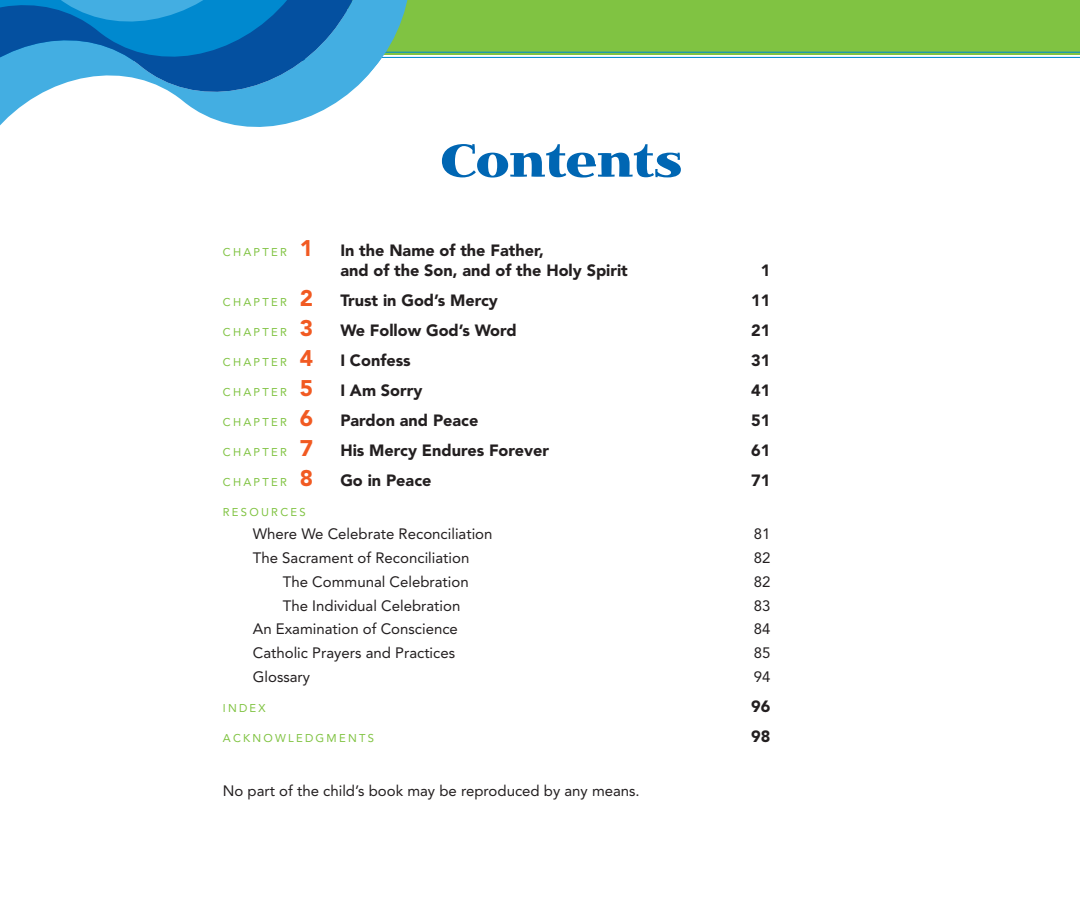
<style>
.page{position:relative;width:1080px;height:900px;background:#fff}
.page>*{position:absolute;margin:0;border:0;box-sizing:border-box;transform-origin:0 0}
.t1{font:900 16.25px/20px "Avenir LT Std";color:#231f20}
.t2{font:15px "Avenir LT Std";color:#231f20}
.t3{font:11.25px "Avenir LT Std";letter-spacing:.2em;color:#80c342}
.s1{font-weight:400;font-size:11.25px;color:#80c342}
.s2{font-size:22.5px;color:#f15a22}
.s3{font-weight:900;font-size:22.5px;color:#f15a22}
</style>
<div class="page">
<svg style="left:442px;top:144px;width:239px;height:34px"></svg>
<svg style="left:425px;top:0;width:655px;height:58px;background:#7fc24d"></svg>
<svg style="left:0;top:0;width:425px;height:127px"></svg>
<svg style="left:0;top:0;width:382px;height:110px;background:#3d96ce"></svg>
<p class="t1" style="left:340px;top:241px;width:289px;text-indent:-118px"><span class="s1">C H A P T E R</span> <span class="s2">1</span> In the Name of the Father,<br>and of the Son, and of the Holy Spirit</p>
<p class="t1" style="left:761px;top:261px;width:11px">1</p>
<p class="t3" style="left:223px;top:296px;width:92px">CHAPTER <span class="s3">2</span></p>
<p class="t1" style="left:340px;top:291px;width:159px">Trust in God’s Mercy</p>
<p class="t1" style="left:751px;top:291px;width:21px">11</p>
<p class="t3" style="left:223px;top:326px;width:92px">CHAPTER <span class="s3">3</span></p>
<p class="t1" style="left:340px;top:321px;width:178px">We Follow God’s Word</p>
<p class="t1" style="left:751px;top:321px;width:21px">21</p>
<p class="t3" style="left:223px;top:356px;width:92px">CHAPTER <span class="s3">4</span></p>
<p class="t1" style="left:340px;top:351px;width:72px">I Confess</p>
<p class="t1" style="left:751px;top:351px;width:21px">31</p>
<p class="t3" style="left:223px;top:386px;width:92px">CHAPTER <span class="s3">5</span></p>
<p class="t1" style="left:340px;top:381px;width:84px">I Am Sorry</p>
<p class="t1" style="left:751px;top:381px;width:21px">41</p>
<p class="t3" style="left:223px;top:416px;width:92px">CHAPTER <span class="s3">6</span></p>
<p class="t1" style="left:340px;top:411px;width:140px">Pardon and Peace</p>
<p class="t1" style="left:751px;top:411px;width:21px">51</p>
<p class="t3" style="left:223px;top:446px;width:92px">CHAPTER <span class="s3">7</span></p>
<p class="t1" style="left:340px;top:441px;width:210px">His Mercy Endures Forever</p>
<p class="t1" style="left:751px;top:441px;width:21px">61</p>
<p class="t3" style="left:223px;top:476px;width:92px">CHAPTER <span class="s3">8</span></p>
<p class="t1" style="left:340px;top:471px;width:93px">Go in Peace</p>
<p class="t1" style="left:751px;top:471px;width:21px">71</p>
<p class="t3" style="left:223px;top:506px;width:84px">RESOURCES</p>
<p class="t2" style="left:253px;top:527px;width:241px">Where We Celebrate Reconciliation</p>
<p class="t2" style="left:754px;top:527px;width:18px">81</p>
<p class="t2" style="left:253px;top:551px;width:218px">The Sacrament of Reconciliation</p>
<p class="t2" style="left:754px;top:551px;width:18px">82</p>
<p class="t2" style="left:283px;top:574px;width:187px">The Communal Celebration</p>
<p class="t2" style="left:754px;top:574px;width:18px">82</p>
<p class="t2" style="left:283px;top:598px;width:179px">The Individual Celebration</p>
<p class="t2" style="left:754px;top:598px;width:18px">83</p>
<p class="t2" style="left:253px;top:622px;width:207px">An Examination of Conscience</p>
<p class="t2" style="left:754px;top:622px;width:18px">84</p>
<p class="t2" style="left:253px;top:646px;width:204px">Catholic Prayers and Practices</p>
<p class="t2" style="left:754px;top:646px;width:18px">85</p>
<p class="t2" style="left:253px;top:669px;width:59px">Glossary</p>
<p class="t2" style="left:754px;top:669px;width:18px">94</p>
<p class="t3" style="left:223px;top:702px;width:44px">INDEX</p>
<p class="t1" style="left:751px;top:697px;width:21px">96</p>
<p class="t3" style="left:223px;top:732px;width:153px">ACKNOWLEDGMENTS</p>
<p class="t1" style="left:751px;top:727px;width:21px">98</p>
<p class="t2" style="left:223px;top:783px;width:418px">No part of the child’s book may be reproduced by any means.</p>
</div>
